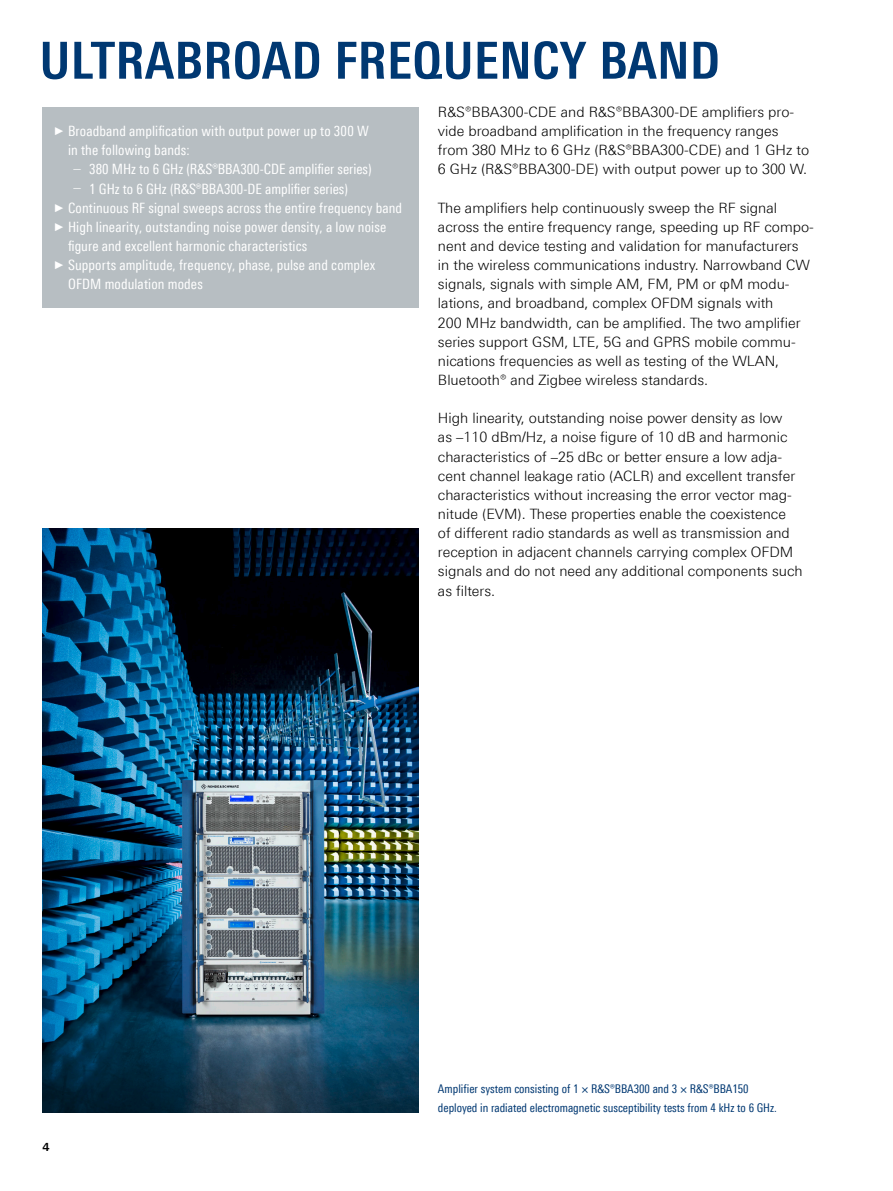
<style>
.page{position:relative;width:893px;height:1191px;background:#fff}
.page>*{position:absolute;margin:0;border:0;box-sizing:border-box;transform-origin:0 0}
.Seiten_Headline_34Pt_blau_IVZ{font:700 51px "Linotype Univers 620 Cn";letter-spacing:.01em;color:#003872}
.Haupttext{font:300 14.25px/19.2px "Linotype Univers 330";color:#000}
.t1{font:14.25px/19.2px "Linotype Univers 420 Cn";letter-spacing:.005em;color:#fff}
.Bildunterschrift{font:12px/19.2px "Linotype Univers 420 Cn";color:#003872}
.t2{font:700 11.25px "Linotype Univers 630";color:#000}
.s1{font-family:"Arial Narrow";font-size:11.4px}
.s2{font-family:"Linotype Univers 330";font-weight:300}
</style>
<div class="page">
<img style="left:43px;top:528px;width:376px;height:584px">
<div style="left:43px;top:107px;width:376px;height:201px;background:#b7bec2"></div>
<p class="Seiten_Headline_34Pt_blau_IVZ" style="left:40px;top:30px;width:682px">ULTRABROAD FREQUENCY BAND</p>
<p class="Haupttext" style="left:438px;top:102px;width:373px">R&amp;S®BBA300-CDE and R&amp;S®BBA300-DE amplifiers pro&shy;vide broadband amplification in the frequency ranges from 380 MHz to 6 GHz (R&amp;S®BBA300‑CDE) and 1 GHz to 6 GHz (R&amp;S®BBA300‑DE) with output power up to 300 W.</p>
<p class="Haupttext" style="left:438px;top:198px;width:377px">The amplifiers help continuously sweep the RF signal across the entire frequency range, speeding up RF compo&shy;nent and device testing and validation for manufacturers<br>in the wireless communications industry. Narrowband CW signals, signals with simple AM, FM, PM or φM modu&shy;lations, and broadband, complex OFDM signals with<br>200 MHz bandwidth, can be amplified. The two amplifier series support GSM, LTE, 5G and GPRS mobile commu&shy;nications frequencies as well as testing of the WLAN, Bluetooth® and Zigbee wireless standards.</p>
<p class="Haupttext" style="left:438px;top:408px;width:366px">High linearity, outstanding noise power density as low<br>as –110 dBm/Hz, a noise figure of 10 dB and harmonic characteristics of –25 dBc or better ensure a low adja&shy;cent channel leakage ratio (ACLR) and excellent transfer characteristics without increasing the error vector mag&shy;nitude (EVM). These properties enable the coexistence<br>of different radio standards as well as transmission and reception in adjacent channels carrying complex OFDM signals and do not need any additional components such as filters.</p>
<p class="t1" style="left:68px;top:121px;width:302px;text-indent:-13px"><span class="s1">►</span>Broadband amplification with output power up to 300 W in the following bands:</p>
<p class="t1" style="left:72px;top:160px;width:301px"><span class="s2">—</span> 380 MHz to 6 GHz (R&amp;S®BBA300-CDE amplifier series)</p>
<p class="t1" style="left:72px;top:179px;width:277px"><span class="s2">—</span> 1 GHz to 6 GHz (R&amp;S®BBA300-DE amplifier series)</p>
<p class="t1" style="left:55px;top:198px;width:348px"><span class="s1">►</span>Continuous RF signal sweeps across the entire frequency band</p>
<p class="t1" style="left:68px;top:217px;width:320px;text-indent:-13px"><span class="s1">►</span>High linearity, outstanding noise power density, a low noise figure and excellent harmonic characteristics</p>
<p class="t1" style="left:68px;top:255px;width:309px;text-indent:-13px"><span class="s1">►</span>Supports amplitude, frequency, phase, pulse and complex<br>OFDM modulation modes</p>
<p class="t2" style="left:43px;top:1139px;width:9px">4</p>
<p class="Bildunterschrift" style="left:438px;top:1079px;width:340px">Amplifier system consisting of 1 × R&amp;S®BBA300 and 3 × R&amp;S®BBA150 deployed in radiated electromagnetic susceptibility tests from 4 kHz to 6 GHz.</p>
</div>
